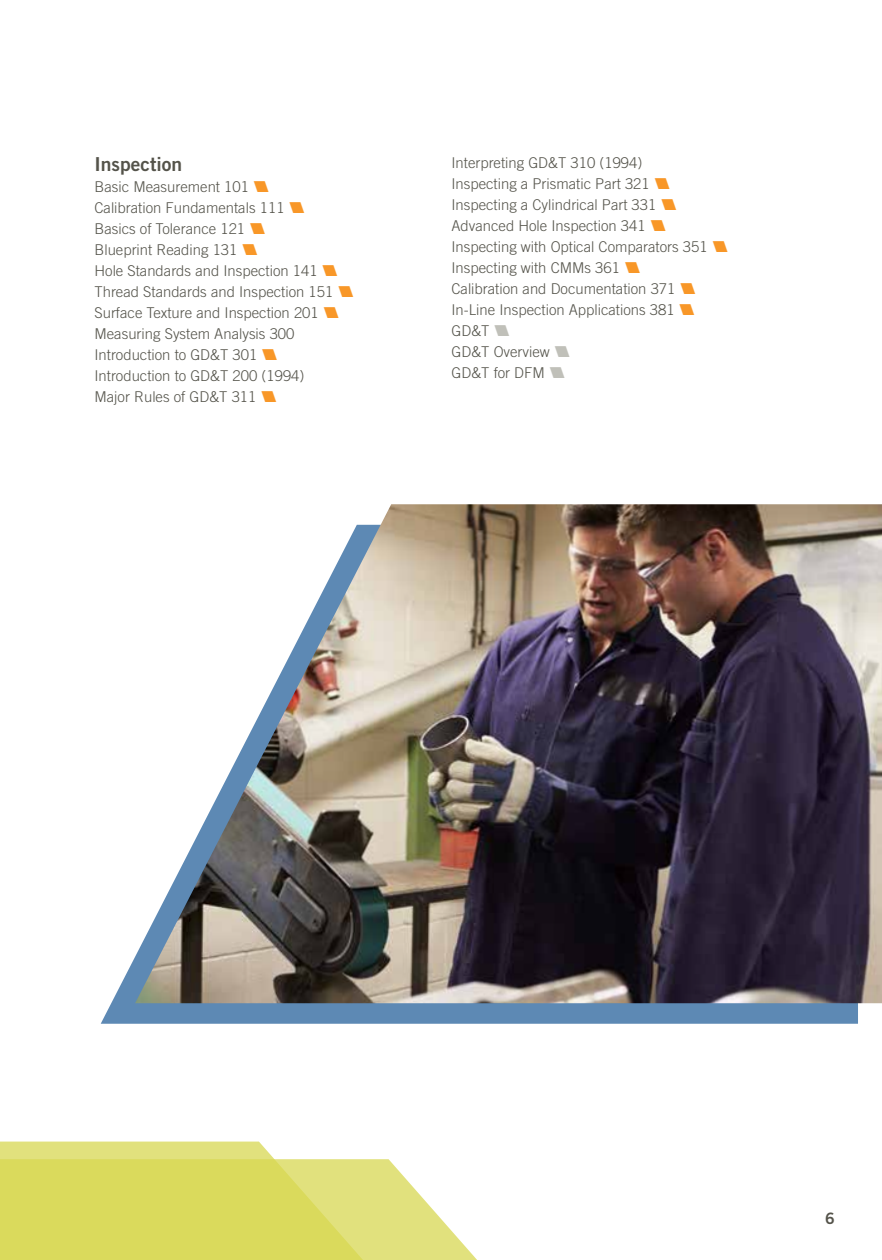
<style>
.page{position:relative;width:882px;height:1260px;background:#fff}
.page>*{position:absolute;margin:0;border:0;box-sizing:border-box;transform-origin:0 0}
.t1{font:19.25px "Trade Gothic LT Std Bd 2";color:#54534a}
.t2{font:15.75px "Trade Gothic LT Std Bd 2";color:#54534a}
.t3{font:300 14.88px/21px "Trade Gothic LT Std";color:#54534a}
.s1{color:#f89728}
.s2{color:#c0c0b9}
</style>
<div class="page">
<svg style="left:101px;top:957px;width:757px;height:67px;background:#6991b9"></svg>
<div style="left:0;top:1142px;width:274px;height:17px;background:#e1e17d"></div>
<svg style="left:0;top:1159px;width:477px;height:101px;background:#dfdf72"></svg>
<img style="left:135px;top:504px;width:747px;height:499px">
<p class="t1" style="left:94px;top:153px;width:89px">Inspection</p>
<p class="t3" style="left:94px;top:176px;width:266px">Basic Measurement 101 <span class="s1">■<br></span>Calibration Fundamentals 111 <span class="s1">■<br></span>Basics of Tolerance 121 <span class="s1">■<br></span>Blueprint Reading 131 <span class="s1">■<br></span>Hole Standards and Inspection 141 <span class="s1">■<br></span>Thread Standards and Inspection 151 <span class="s1">■<br></span>Surface Texture and Inspection 201 <span class="s1">■<br></span>Measuring System Analysis 300<br>Introduction to GD&amp;T 301 <span class="s1">■<br></span>Introduction to GD&amp;T 200 (1994)<br>Major Rules of GD&amp;T 311 <span class="s1">■</span></p>
<p class="t3" style="left:452px;top:152px;width:283px">Interpreting GD&amp;T 310 (1994)<br>Inspecting a Prismatic Part 321 <span class="s1">■<br></span>Inspecting a Cylindrical Part 331 <span class="s1">■<br></span>Advanced Hole Inspection 341 <span class="s1">■<br></span>Inspecting with Optical Comparators 351 <span class="s1">■<br></span>Inspecting with CMMs 361 <span class="s1">■<br></span>Calibration and Documentation 371 <span class="s1">■<br></span>In-Line Inspection Applications 381 <span class="s1">■<br></span>GD&amp;T <span class="s2">■<br></span>GD&amp;T Overview <span class="s2">■<br></span>GD&amp;T for DFM <span class="s2">■</span></p>
<p class="t2" style="left:825px;top:1209px;width:11px">6</p>
</div>
